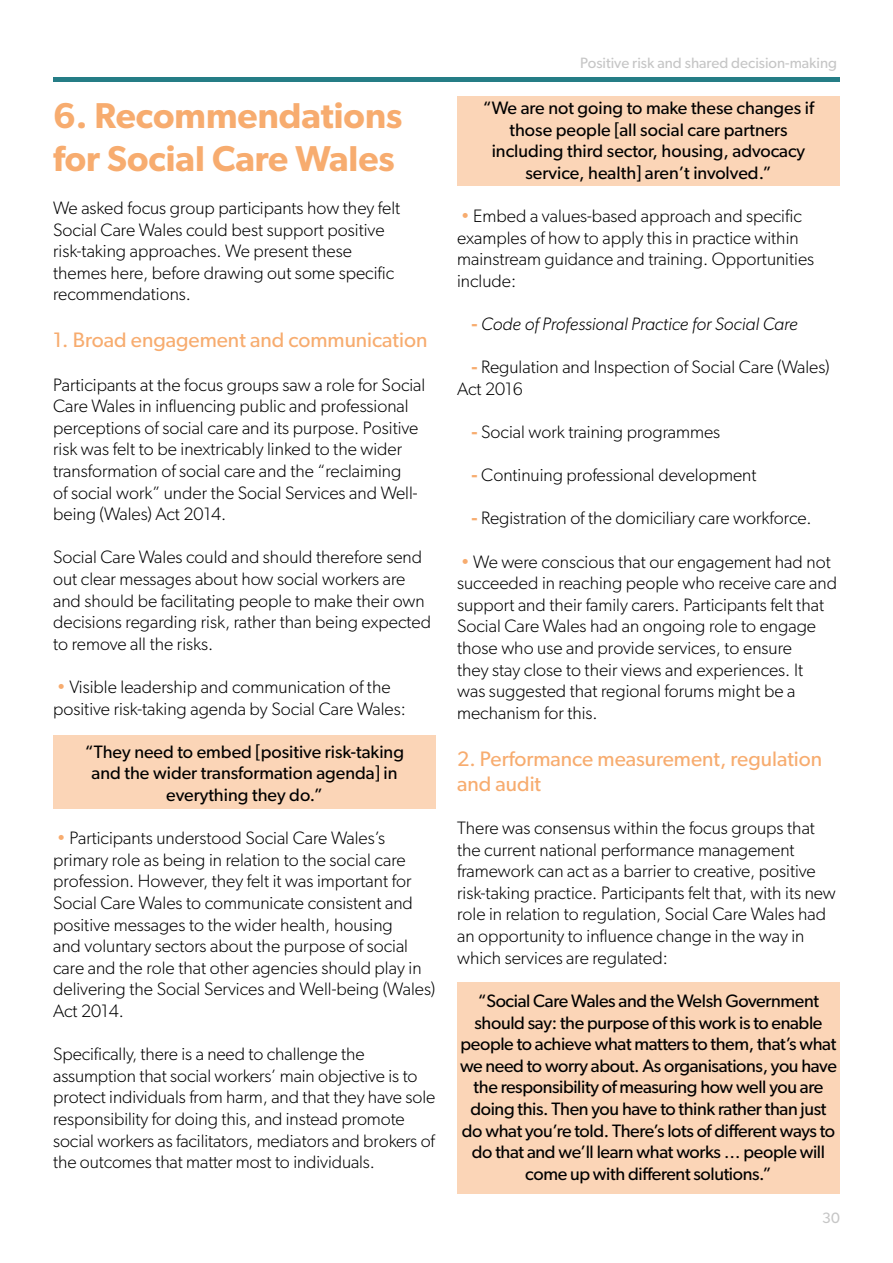
<style>
.page{position:relative;width:893px;height:1263px;background:#fff}
.page>*{position:absolute;margin:0;border:0;box-sizing:border-box;transform-origin:0 0}
.t1{font:600 36px/43.2px "Gibson";color:#f7ac6f}
.t2{font:21px/25.2px "Gibson";color:#f7ac6f}
.t3{font:300 18px/21.6px "Gibson";color:#000}
.t4{font:18px/21.6px "Gibson";letter-spacing:-.02em;color:#000;text-align:center}
.t5{font:18px/21.6px "Gibson";color:#000;text-align:center}
.t6{font:italic 300 18px "Gibson";color:#000}
.t7{font:15px "Gibson";color:#c6c6c6}
.s1{color:#f7ac6f}
.s2{font-weight:600;font-style:normal;color:#f7ac6f}
.s3{font-weight:600;color:#f7ac6f}
</style>
<div class="page">
<div style="left:457px;top:96px;width:383px;height:90px;background:#fbd5b7"></div>
<div style="left:457px;top:982px;width:383px;height:212px;background:#fbd5b7"></div>
<div style="left:53px;top:735px;width:383px;height:74px;background:#fbd5b7"></div>
<hr style="left:53px;top:78px;width:787px;height:4px;background:#257d86">
<h1 class="t1" style="left:53px;top:93px;width:351px">6. Recommendations for Social Care Wales</h1>
<p class="t3" style="left:53px;top:197px;width:349px">We asked focus group participants how they felt Social Care Wales could best support positive risk-taking approaches. We present these themes here, before drawing out some specific recommendations.</p>
<p class="t2" style="left:53px;top:327px;width:376px">1. Broad engagement and communication</p>
<p class="t3" style="left:53px;top:373px;width:374px">Participants at the focus groups saw a role for Social Care Wales in influencing public and professional perceptions of social care and its purpose. Positive risk was felt to be inextricably linked to the wider transformation of social care and the “reclaiming<br>of social work” under the Social Services and Well&shy;being (Wales) Act 2014.</p>
<p class="t3" style="left:53px;top:546px;width:379px">Social Care Wales could and should therefore send out clear messages about how social workers are and should be facilitating people to make their own decisions regarding risk, rather than being expected to remove all the risks.</p>
<p class="t3" style="left:53px;top:676px;width:354px"><span class="s1">•</span> Visible leadership and communication of the positive risk-taking agenda by Social Care Wales:</p>
<p class="t5" style="left:85px;top:740px;width:321px">“They need to embed [positive risk-taking and the wider transformation agenda] in everything they do.”</p>
<p class="t3" style="left:53px;top:827px;width:384px"><span class="s1">•</span> Participants understood Social Care Wales’s primary role as being in relation to the social care profession. However, they felt it was important for Social Care Wales to communicate consistent and positive messages to the wider health, housing<br>and voluntary sectors about the purpose of social care and the role that other agencies should play in delivering the Social Services and Well-being (Wales)<br>Act 2014.</p>
<p class="t3" style="left:53px;top:1043px;width:384px">Specifically, there is a need to challenge the assumption that social workers’ main objective is to protect individuals from harm, and that they have sole responsibility for doing this, and instead promote social workers as facilitators, mediators and brokers of the outcomes that matter most to individuals.</p>
<p class="t7" style="left:580px;top:54px;width:258px">Positive risk and shared decision-making</p>
<p class="t5" style="left:483px;top:97px;width:333px">“We are not going to make these changes if those people [all social care partners including third sector, housing, advocacy service, health] aren’t involved.”</p>
<p class="t3" style="left:457px;top:205px;width:359px"><span class="s1">•</span> Embed a values-based approach and specific examples of how to apply this in practice within mainstream guidance and training. Opportunities include:</p>
<p class="t6" style="left:471px;top:313px;width:328px"><span class="s2">-</span> Code of Professional Practice for Social Care</p>
<p class="t3" style="left:457px;top:356px;width:374px;text-indent:14px"><span class="s3">-</span> Regulation and Inspection of Social Care (Wales)<br>Act 2016</p>
<p class="t3" style="left:471px;top:421px;width:250px"><span class="s3">-</span> Social work training programmes</p>
<p class="t3" style="left:471px;top:464px;width:286px"><span class="s3">-</span> Continuing professional development</p>
<p class="t3" style="left:471px;top:507px;width:342px"><span class="s3">-</span> Registration of the domiciliary care workforce.</p>
<p class="t3" style="left:457px;top:550px;width:381px"><span class="s1">•</span> We were conscious that our engagement had not succeeded in reaching people who receive care and support and their family carers. Participants felt that Social Care Wales had an ongoing role to engage those who use and provide services, to ensure<br>they stay close to their views and experiences. It<br>was suggested that regional forums might be a mechanism for this.</p>
<p class="t2" style="left:457px;top:745px;width:367px">2. Performance measurement, regulation and audit</p>
<p class="t3" style="left:457px;top:817px;width:380px">There was consensus within the focus groups that the current national performance management framework can act as a barrier to creative, positive risk-taking practice. Participants felt that, with its new role in relation to regulation, Social Care Wales had an opportunity to influence change in the way in which services are regulated:</p>
<p class="t4" style="left:460px;top:989px;width:378px">“Social Care Wales and the Welsh Government should say: the purpose of this work is to enable people to achieve what matters to them, that’s what we need to worry about. As organisations, you have the responsibility of measuring how well you are doing this. Then you have to think rather than just do what you’re told. There’s lots of different ways to do that and we’ll learn what works … people will come up with different solutions.”</p>
<p class="t7" style="left:822px;top:1209px;width:19px">30</p>
</div>
